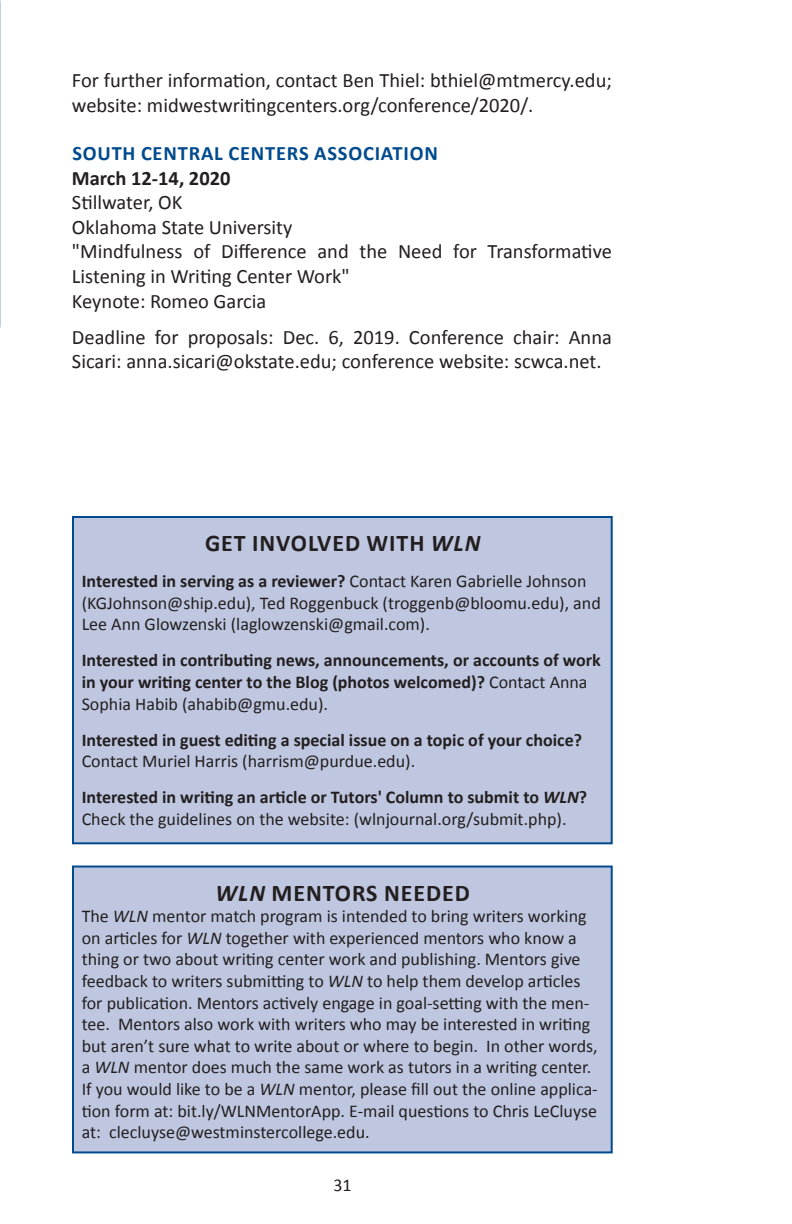
<style>
.page{position:relative;width:792px;height:1224px;background:#fff}
.page>*{position:absolute;margin:0;border:0;box-sizing:border-box;transform-origin:0 0}
.t1{font:700 24px "Calibri";letter-spacing:.04em;color:#231f20}
.Text{font:20.4px/24.6px "Calibri";color:#231f20}
.Text-2{font:700 20.4px "Calibri";letter-spacing:.04em;color:#004a8d}
.Text-3{font:700 20.4px "Calibri";color:#231f20}
.t2{font:18px/21.6px "Calibri";color:#231f20}
.t3{font:700 18px/21.6px "Calibri";color:#231f20}
.s1{font-style:italic}
.s2{font-weight:700}
.s3{font-weight:400}
.s4{font-weight:700;font-style:italic}
</style>
<div class="page">
<div style="left:72px;top:866px;width:541px;height:287px;background:#bfc7e0;border:2px solid #004a8d"></div>
<div style="left:72px;top:516px;width:541px;height:328px;background:#bfc7e0;border:2px solid #004a8d"></div>
<p class="Text" style="left:72px;top:68px;width:542px">For further information, contact Ben Thiel: bthiel@mtmercy.edu; website: midwestwritingcenters.org/conference/2020/.</p>
<p class="Text-2" style="left:72px;top:140px;width:367px">SOUTH CENTRAL CENTERS ASSOCIATION</p>
<p class="Text-3" style="left:72px;top:165px;width:160px">March 12-14, 2020</p>
<p class="Text" style="left:72px;top:190px;width:112px">Stillwater, OK</p>
<p class="Text" style="left:72px;top:215px;width:222px">Oklahoma State University</p>
<p class="Text" style="left:72px;top:239px;width:542px">"Mindfulness of Difference and the Need for Transformative<br>Listening in Writing Center Work"</p>
<p class="Text" style="left:72px;top:289px;width:196px">Keynote: Romeo Garcia</p>
<p class="Text" style="left:72px;top:325px;width:542px">Deadline for proposals: Dec. 6, 2019. Conference chair: Anna<br>Sicari: anna.sicari@okstate.edu; conference website: scwca.net.</p>
<p class="t1" style="left:205px;top:528px;width:277px">GET INVOLVED WITH <span class="s1">WLN</span></p>
<p class="t2" style="left:82px;top:571px;width:521px"><span class="s2">Interested in serving as a reviewer?</span> Contact Karen Gabrielle Johnson (KGJohnson@ship.edu), Ted Roggenbuck (troggenb@bloomu.edu), and<br>Lee Ann Glowzenski (laglowzenski@gmail.com).</p>
<p class="t3" style="left:82px;top:650px;width:521px">Interested in contributing news, announcements, or accounts of work in your writing center to the Blog (photos welcomed)? <span class="s3">Contact Anna<br>Sophia Habib (ahabib@gmu.edu).</span></p>
<p class="t3" style="left:82px;top:729px;width:502px">Interested in guest editing a special issue on a topic of your choice?<br><span class="s3">Contact Muriel Harris (harrism@purdue.edu).</span></p>
<p class="t2" style="left:82px;top:787px;width:507px"><span class="s2">Interested in writing an article or Tutors' Column to submit to</span> <span class="s4">WLN</span><span class="s2">?<br></span>Check the guidelines on the website: (wlnjournal.org/submit.php).</p>
<p class="t1" style="left:216px;top:877px;width:256px"><span class="s1">WLN</span> MENTORS NEEDED</p>
<p class="t2" style="left:82px;top:906px;width:518px">The <span class="s1">WLN</span> mentor match program is intended to bring writers working on articles for <span class="s1">WLN</span> together with experienced mentors who know a thing or two about writing center work and publishing. Mentors give feedback to writers submitting to <span class="s1">WLN</span> to help them develop articles for publication. Mentors actively engage in goal-setting with the men&shy;tee. Mentors also work with writers who may be interested in writing but aren’t sure what to write about or where to begin. In other words, a <span class="s1">WLN</span> mentor does much the same work as tutors in a writing center.<br>If you would like to be a <span class="s1">WLN</span> mentor, please fill out the online applica&shy;tion form at: bit.ly/WLNMentorApp. E-mail questions to Chris LeCluyse at: clecluyse@westminstercollege.edu.</p>
<p class="t2" style="left:333px;top:1174px;width:20px">31</p>
</div>
